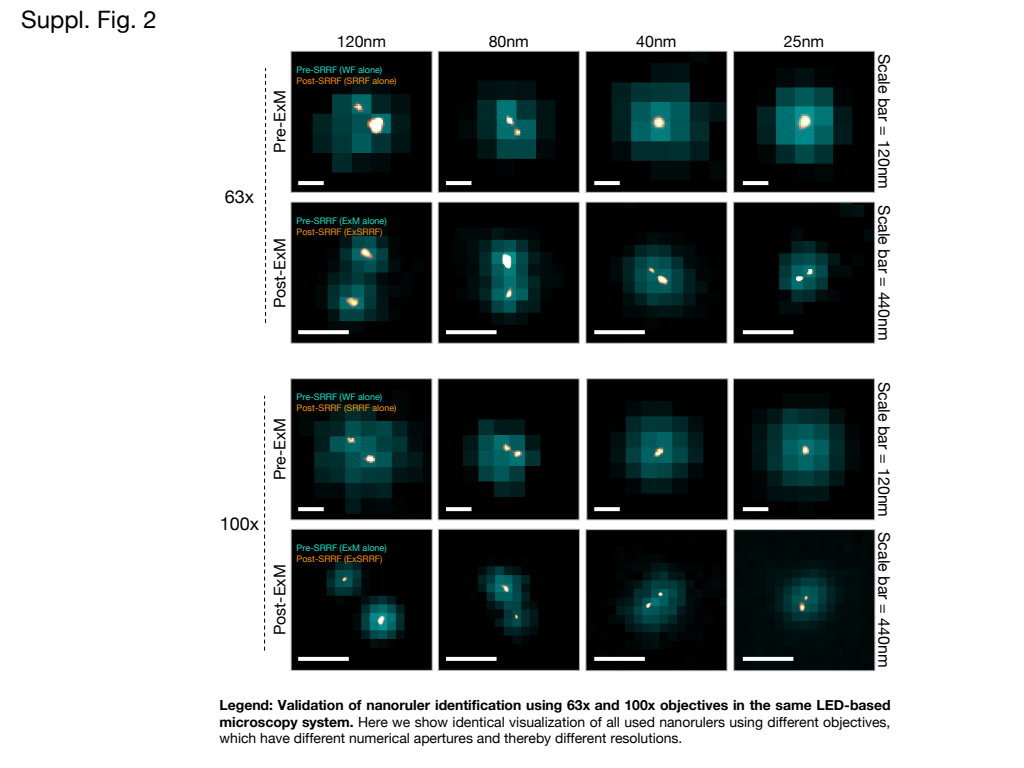
<style>
.page{position:relative;width:1024px;height:768px;background:#fff}
.page>*{position:absolute;margin:0;border:0;box-sizing:border-box;transform-origin:0 0}
.t1{font:24px "Helvetica Neue";color:#000}
.t2{font:18px "Helvetica Neue";color:#000}
.t3{font:16px "Helvetica Neue";color:#000}
.t4{font:14px/16.4px "Helvetica Neue";color:#000;text-align:justify}
.t5{font:9px "Helvetica Neue";color:#fe9301}
.t6{font:9px "Helvetica Neue";color:#16e7cf}
.s1{font-weight:700}
</style>
<div class="page">
<img style="left:440px;top:53px;width:138px;height:138px">
<div style="left:438px;top:51px;width:142px;height:142px;border:1px solid #a9a9a9"></div>
<img style="left:587px;top:53px;width:138px;height:138px">
<div style="left:585px;top:51px;width:142px;height:142px;border:1px solid #a9a9a9"></div>
<img style="left:735px;top:53px;width:138px;height:138px">
<div style="left:733px;top:51px;width:142px;height:142px;border:1px solid #a9a9a9"></div>
<img style="left:440px;top:204px;width:138px;height:138px">
<div style="left:438px;top:202px;width:142px;height:142px;border:1px solid #a9a9a9"></div>
<img style="left:587px;top:204px;width:138px;height:138px">
<div style="left:585px;top:202px;width:142px;height:142px;border:1px solid #a9a9a9"></div>
<img style="left:735px;top:204px;width:138px;height:138px">
<div style="left:733px;top:202px;width:142px;height:142px;border:1px solid #a9a9a9"></div>
<img style="left:440px;top:531px;width:138px;height:138px">
<div style="left:438px;top:529px;width:142px;height:142px;border:1px solid #a9a9a9"></div>
<img style="left:587px;top:531px;width:138px;height:138px">
<div style="left:585px;top:529px;width:142px;height:142px;border:1px solid #a9a9a9"></div>
<img style="left:735px;top:531px;width:138px;height:138px">
<div style="left:733px;top:529px;width:142px;height:142px;border:1px solid #a9a9a9"></div>
<img style="left:440px;top:380px;width:138px;height:138px">
<div style="left:438px;top:378px;width:142px;height:142px;border:1px solid #a9a9a9"></div>
<img style="left:588px;top:380px;width:138px;height:138px">
<div style="left:586px;top:378px;width:142px;height:142px;border:1px solid #a9a9a9"></div>
<img style="left:735px;top:380px;width:138px;height:138px">
<div style="left:733px;top:378px;width:142px;height:142px;border:1px solid #a9a9a9"></div>
<img style="left:293px;top:53px;width:138px;height:138px">
<div style="left:291px;top:51px;width:142px;height:142px;border:1px solid #a9a9a9"></div>
<img style="left:292px;top:380px;width:138px;height:138px">
<div style="left:290px;top:378px;width:142px;height:142px;border:1px solid #a9a9a9"></div>
<img style="left:293px;top:204px;width:138px;height:138px">
<div style="left:291px;top:202px;width:142px;height:142px;border:1px solid #a9a9a9"></div>
<img style="left:293px;top:531px;width:138px;height:138px">
<div style="left:291px;top:529px;width:142px;height:142px;border:1px solid #a9a9a9"></div>
<svg style="left:265px;top:68px;width:1px;height:255px"></svg>
<svg style="left:264px;top:396px;width:1px;height:255px"></svg>
<svg style="left:298px;top:181px;width:26px;height:4px"></svg>
<svg style="left:446px;top:181px;width:25px;height:4px"></svg>
<svg style="left:594px;top:181px;width:26px;height:4px"></svg>
<svg style="left:743px;top:181px;width:25px;height:4px"></svg>
<svg style="left:298px;top:330px;width:51px;height:4px"></svg>
<svg style="left:298px;top:507px;width:26px;height:4px"></svg>
<svg style="left:446px;top:507px;width:25px;height:4px"></svg>
<svg style="left:594px;top:507px;width:26px;height:4px"></svg>
<svg style="left:743px;top:507px;width:25px;height:4px"></svg>
<svg style="left:446px;top:330px;width:51px;height:4px"></svg>
<svg style="left:594px;top:330px;width:51px;height:4px"></svg>
<svg style="left:743px;top:330px;width:50px;height:4px"></svg>
<svg style="left:298px;top:657px;width:51px;height:4px"></svg>
<svg style="left:446px;top:657px;width:51px;height:4px"></svg>
<svg style="left:594px;top:657px;width:51px;height:4px"></svg>
<svg style="left:743px;top:657px;width:50px;height:4px"></svg>
<h1 class="t1" style="left:21px;top:5px;width:137px">Suppl. Fig. 2</h1>
<p class="t2" style="left:225px;top:186px;width:31px">63x</p>
<p class="t3" style="left:270px;top:153px;width:64px;rotate:-90deg">Pre-ExM</p>
<p class="t3" style="left:337px;top:32px;width:51px">120nm</p>
<p class="t3" style="left:489px;top:32px;width:42px">80nm</p>
<p class="t3" style="left:636px;top:32px;width:42px">40nm</p>
<p class="t3" style="left:784px;top:32px;width:42px">25nm</p>
<p class="t6" style="left:297px;top:64px;width:87px">Pre-SRRF (WF alone)</p>
<p class="t5" style="left:297px;top:75px;width:101px">Post-SRRF (SRRF alone)</p>
<p class="t3" style="left:270px;top:308px;width:72px;rotate:-90deg">Post-ExM</p>
<p class="t6" style="left:297px;top:215px;width:92px">Pre-SRRF (ExM alone)</p>
<p class="t5" style="left:297px;top:226px;width:87px">Post-SRRF (ExSRRF)</p>
<p class="t3" style="left:270px;top:480px;width:64px;rotate:-90deg">Pre-ExM</p>
<p class="t6" style="left:297px;top:392px;width:87px">Pre-SRRF (WF alone)</p>
<p class="t5" style="left:297px;top:403px;width:101px">Post-SRRF (SRRF alone)</p>
<p class="t2" style="left:220px;top:513px;width:41px">100x</p>
<p class="t3" style="left:270px;top:635px;width:72px;rotate:-90deg">Post-ExM</p>
<p class="t6" style="left:297px;top:542px;width:92px">Pre-SRRF (ExM alone)</p>
<p class="t5" style="left:297px;top:554px;width:87px">Post-SRRF (ExSRRF)</p>
<p class="t3" style="left:894px;top:54px;width:137px;rotate:90deg">Scale bar = 120nm</p>
<p class="t3" style="left:894px;top:205px;width:137px;rotate:90deg">Scale bar = 440nm</p>
<p class="t3" style="left:894px;top:382px;width:137px;rotate:90deg">Scale bar = 120nm</p>
<p class="t3" style="left:894px;top:532px;width:137px;rotate:90deg">Scale bar = 440nm</p>
<p class="t4" style="left:220px;top:696px;width:672px"><span class="s1">Legend: Validation of nanoruler identification using 63x and 100x objectives in the same LED-based microscopy system.</span> Here we show identical visualization of all used nanorulers using different objectives, which have different numerical apertures and thereby different resolutions.</p>
</div>
